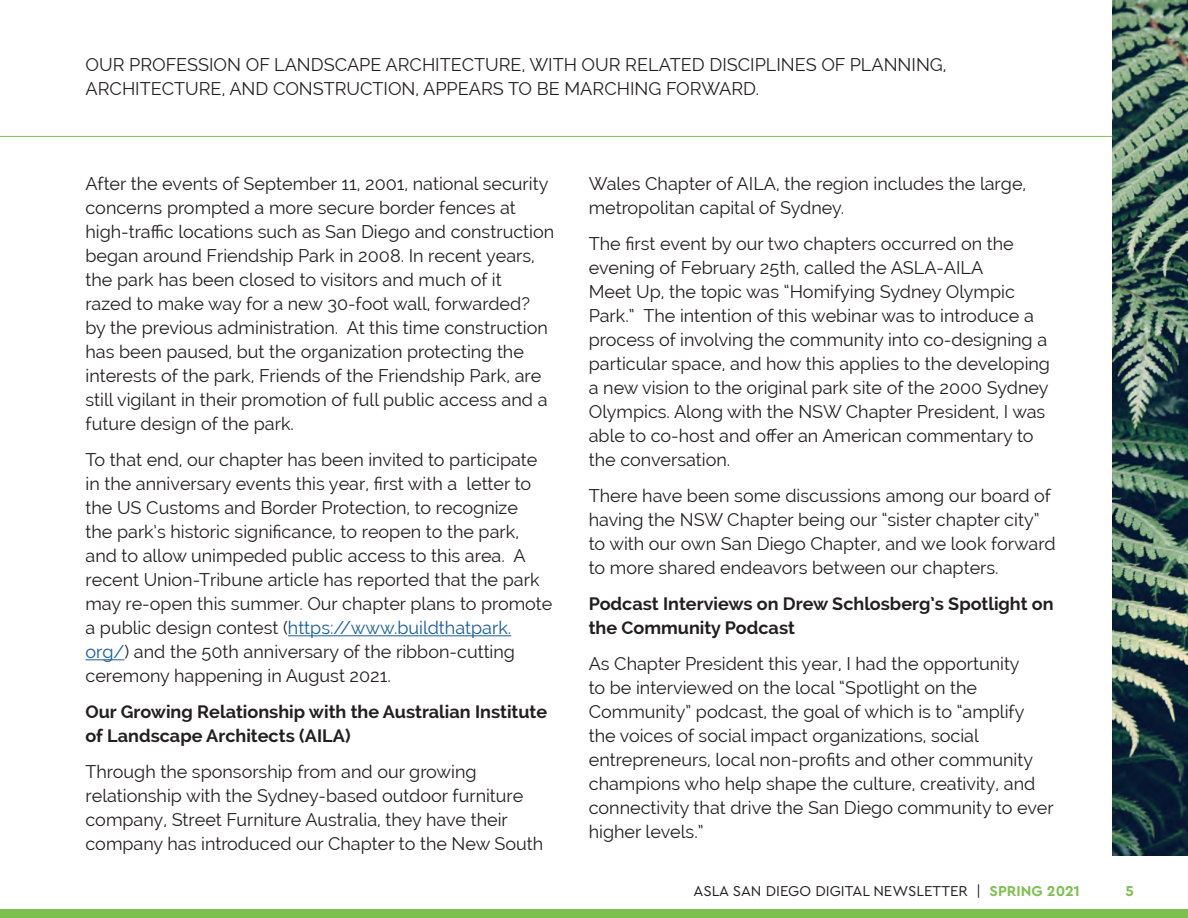
<style>
.page{position:relative;width:1188px;height:918px;background:#fff}
.page>*{position:absolute;margin:0;border:0;box-sizing:border-box;transform-origin:0 0}
.t1{font:18px/24px "Raleway";color:#231f20}
.t2{font:700 18px/24px "Raleway";color:#231f20}
.t3{font:15px "Cera PRO";color:#231f20}
.t4{font:700 15px "Cera PRO";color:#7dc04f}
.s1{color:#175d9e}
.s2{font-weight:700;color:#7dc04f}
</style>
<div class="page">
<div style="left:0;top:909px;width:1188px;height:9px;background:#7dc04f"></div>
<hr style="left:0;top:136px;width:1188px;height:1px;background:#7dc04f">
<hr style="left:288px;top:635px;width:223px;height:1px;background:#175d9e">
<hr style="left:86px;top:659px;width:39px;height:1px;background:#175d9e">
<img style="left:1112px;top:0;width:76px;height:856px">
<p class="t1" style="left:86px;top:52px;width:863px">OUR PROFESSION OF LANDSCAPE ARCHITECTURE, WITH OUR RELATED DISCIPLINES OF PLANNING,<br>ARCHITECTURE, AND CONSTRUCTION, APPEARS TO BE MARCHING FORWARD.</p>
<p class="t1" style="left:86px;top:172px;width:470px">After the events of September 11, 2001, national security concerns prompted a more secure border fences at high-traffic locations such as San Diego and construction began around Friendship Park in 2008. In recent years, the park has been closed to visitors and much of it<br>razed to make way for a new 30-foot wall, forwarded? by the previous administration. At this time construction has been paused, but the organization protecting the interests of the park, Friends of the Friendship Park, are still vigilant in their promotion of full public access and a future design of the park.</p>
<p class="t1" style="left:86px;top:448px;width:468px">To that end, our chapter has been invited to participate in the anniversary events this year, first with a letter to the US Customs and Border Protection, to recognize<br>the park’s historic significance, to reopen to the park, and to allow unimpeded public access to this area. A recent Union-Tribune article has reported that the park may re-open this summer. Our chapter plans to promote a public design contest (<span class="s1">https://www.buildthatpark. org/</span>) and the 50th anniversary of the ribbon-cutting ceremony happening in August 2021.</p>
<p class="t2" style="left:86px;top:700px;width:463px">Our Growing Relationship with the Australian Institute of Landscape Architects (AILA)</p>
<p class="t1" style="left:86px;top:760px;width:459px">Through the sponsorship from and our growing relationship with the Sydney-based outdoor furniture company, Street Furniture Australia, they have their company has introduced our Chapter to the New South</p>
<p class="t1" style="left:589px;top:172px;width:439px">Wales Chapter of AILA, the region includes the large, metropolitan capital of Sydney.</p>
<p class="t1" style="left:589px;top:232px;width:463px">The first event by our two chapters occurred on the evening of February 25th, called the ASLA-AILA<br>Meet Up, the topic was “Homifying Sydney Olympic Park.” The intention of this webinar was to introduce a process of involving the community into co-designing a particular space, and how this applies to the developing a new vision to the original park site of the 2000 Sydney Olympics. Along with the NSW Chapter President, I was able to co-host and offer an American commentary to the conversation.</p>
<p class="t1" style="left:589px;top:484px;width:468px">There have been some discussions among our board of having the NSW Chapter being our “sister chapter city” to with our own San Diego Chapter, and we look forward to more shared endeavors between our chapters.</p>
<p class="t2" style="left:589px;top:592px;width:466px">Podcast Interviews on Drew Schlosberg’s Spotlight on the Community Podcast</p>
<p class="t1" style="left:589px;top:652px;width:466px">As Chapter President this year, I had the opportunity<br>to be interviewed on the local “Spotlight on the Community” podcast, the goal of which is to “amplify the voices of social impact organizations, social entrepreneurs, local non-profits and other community champions who help shape the culture, creativity, and connectivity that drive the San Diego community to ever higher levels.”</p>
<p class="t3" style="left:693px;top:881px;width:388px">ASLA SAN DIEGO DIGITAL NEWSLETTER | <span class="s2">SPRING 2021</span></p>
<p class="t4" style="left:1126px;top:881px;width:10px">5</p>
</div>
